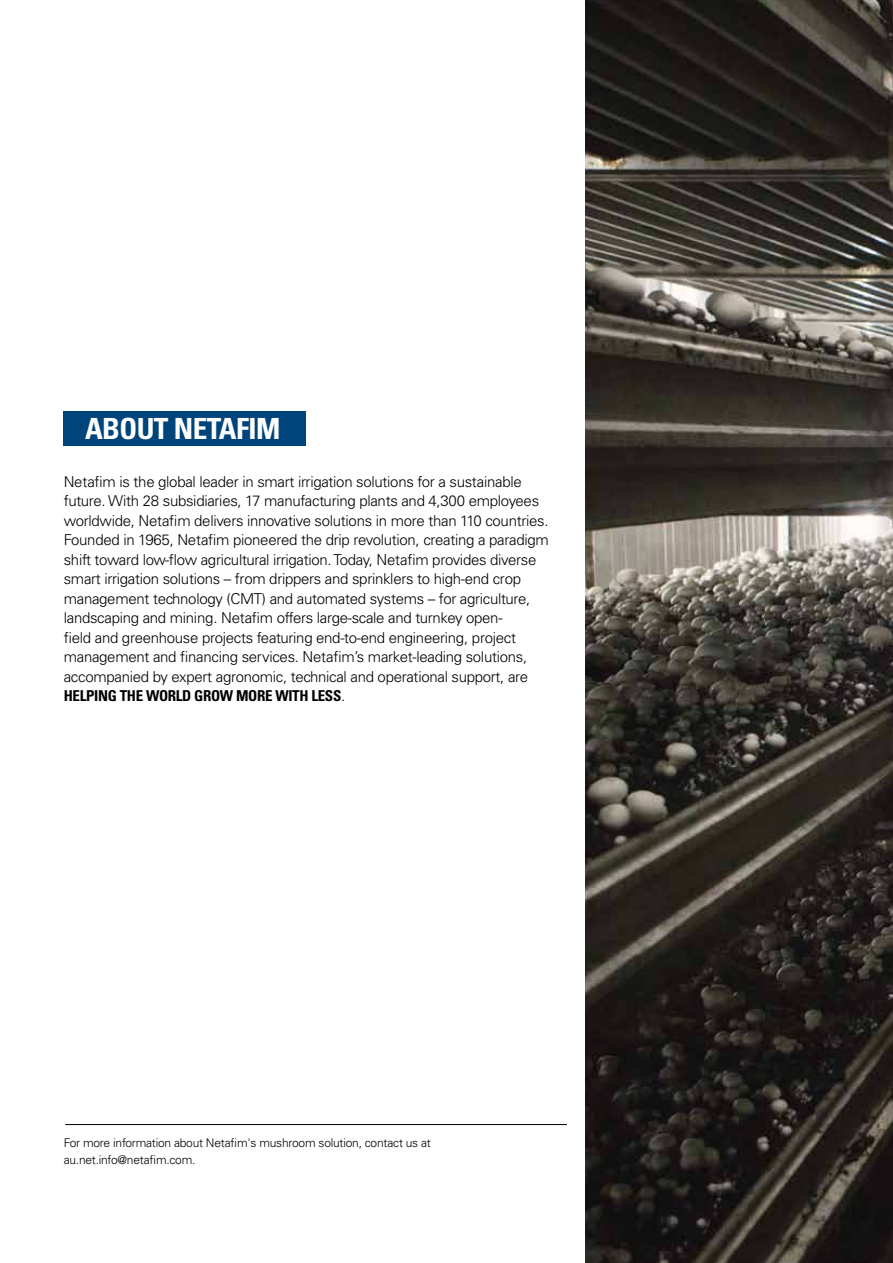
<style>
.page{position:relative;width:893px;height:1263px;background:#fff}
.page>*{position:absolute;margin:0;border:0;box-sizing:border-box;transform-origin:0 0}
.t1{font:700 condensed 29.1px "Univers LT Std";color:#fff}
.t2{font:300 15px/19.5px "Univers LT Std";letter-spacing:-.02em;color:#000}
.t3{font:300 12px/16.5px "Univers LT Std";letter-spacing:-.02em;color:#000}
.s1{font-weight:700;font-stretch:condensed}
</style>
<div class="page">
<hr style="left:65px;top:1124px;width:502px;height:1px;background:#000">
<img style="left:585px;top:0;width:308px;height:1263px">
<div style="left:64px;top:412px;width:242px;height:34px;background:#00447c"></div>
<h1 class="t1" style="left:85px;top:411px;width:52px">ABOUT</h1>
<h1 class="t1" style="left:174px;top:411px;width:105px">NETAFIM</h1>
<p class="t2" style="left:64px;top:472px;width:486px">Netafim is the global leader in smart irrigation solutions for a sustainable future. With 28 subsidiaries, 17 manufacturing plants and 4,300 employees worldwide, Netafim delivers innovative solutions in more than 110 countries.<br>Founded in 1965, Netafim pioneered the drip revolution, creating a paradigm shift toward low-flow agricultural irrigation. Today, Netafim provides diverse smart irrigation solutions – from drippers and sprinklers to high-end crop management technology (CMT) and automated systems – for agriculture, landscaping and mining. Netafim offers large-scale and turnkey open-<br>field and greenhouse projects featuring end-to-end engineering, project management and financing services. Netafim’s market-leading solutions, accompanied by expert agronomic, technical and operational support, are <span class="s1">HELPING THE WORLD GROW MORE WITH LESS</span> .</p>
<p class="t3" style="left:64px;top:1135px;width:369px">For more information about Netafim's mushroom solution, contact us at au.net.info@netafim.com.</p>
</div>
